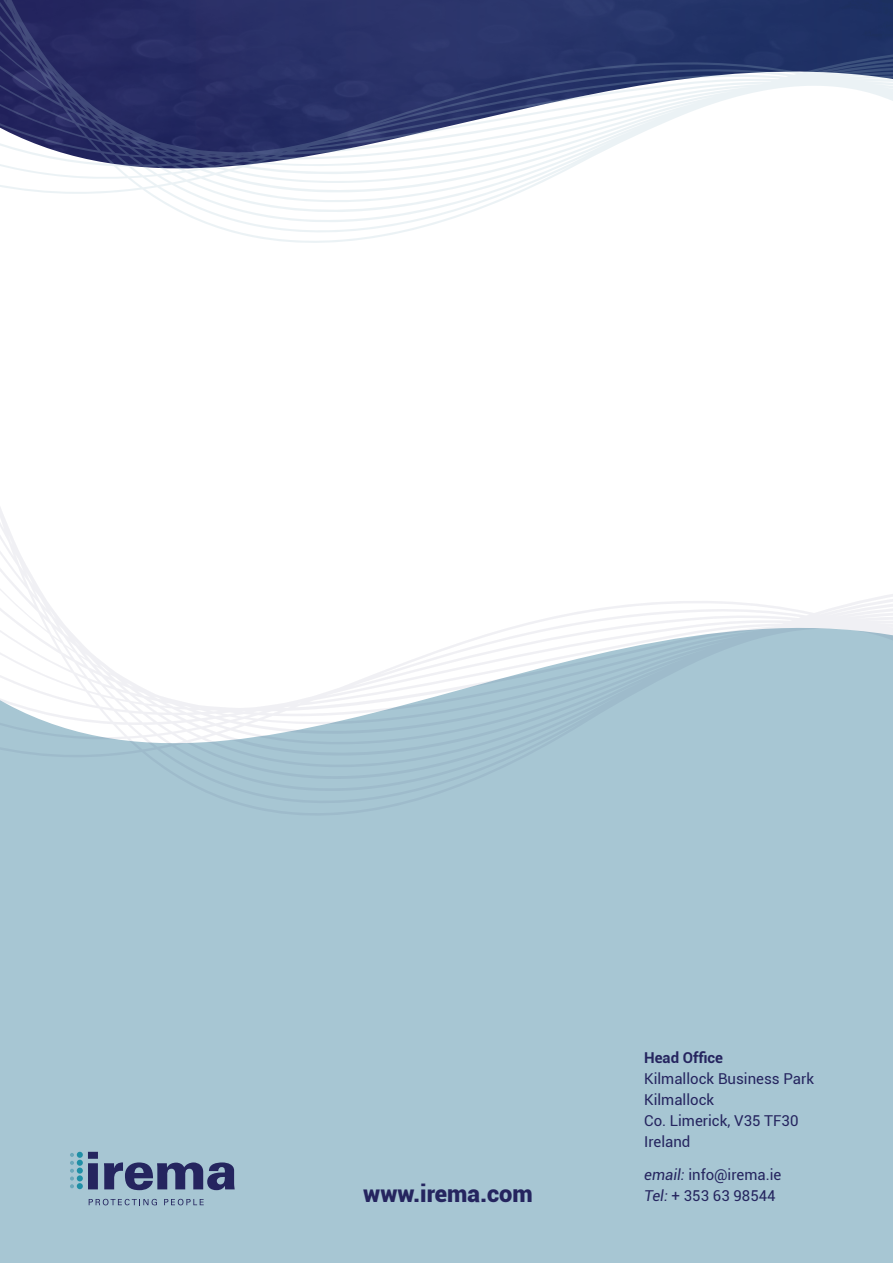
<style>
.page{position:relative;width:893px;height:1263px;background:#fff}
.page>*{position:absolute;margin:0;border:0;box-sizing:border-box;transform-origin:0 0}
.t1{font:900 23.55px "Roboto";color:#25255f}
.t2{font:15px/21px "Roboto";color:#25255f}
.t3{font:700 15px "Roboto";color:#25255f}
.s1{font-style:italic}
</style>
<div class="page">
<div style="left:0;top:816px;width:893px;height:447px;background:#a7c6d3"></div>
<svg style="left:0;top:507px;width:893px;height:309px"></svg>
<svg style="left:104px;top:1162px;width:131px;height:28px;background:#56628b"></svg>
<svg style="left:62px;top:1152px;width:36px;height:37px"></svg>
<svg style="left:89px;top:1199px;width:68px;height:6px"></svg>
<svg style="left:164px;top:1199px;width:40px;height:6px"></svg>
<svg style="left:0;top:0;width:893px;height:243px"></svg>
<p class="t3" style="left:644px;top:1047px;width:80px">Head Office</p>
<p class="t2" style="left:644px;top:1067px;width:171px">Kilmallock Business Park<br>Kilmallock<br>Co. Limerick, V35 TF30<br>Ireland</p>
<p class="t2" style="left:644px;top:1163px;width:139px"><span class="s1">email:</span> info@irema.ie</p>
<h1 class="t1" style="left:363px;top:1177px;width:171px">www.irema.com</h1>
<p class="t2" style="left:644px;top:1184px;width:133px"><span class="s1">Tel:</span> + 353 63 98544</p>
</div>
